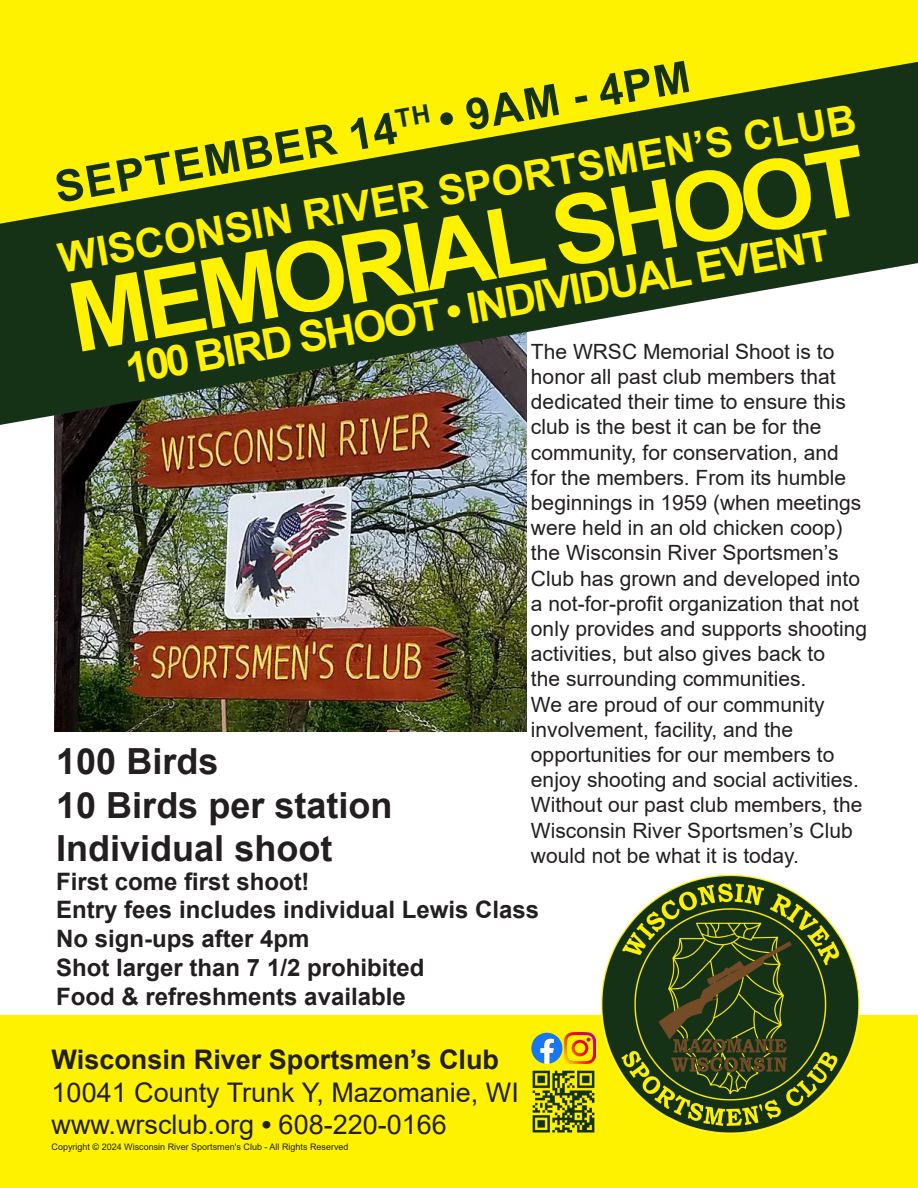
<style>
.page{position:relative;width:918px;height:1188px;background:#fff}
.page>*{position:absolute;margin:0;border:0;box-sizing:border-box;transform-origin:0 0}
.t1{font:700 96.45px "Arial";color:#fff200}
.t2{font:700 43.8px "Arial";color:#153217}
.t3{font:700 42.75px "Arial";color:#fff200}
.t4{font:700 41.1px "Arial";color:#fff200}
.t5{font:700 36px "Arial";color:#231f20}
.t6{font:27px "Arial";color:#231f20}
.t7{font:700 27px "Arial";color:#231f20}
.t8{font:700 24px "Arial";color:#231f20}
.t9{font:21px/25.2px "Arial";color:#231f20}
.t10{font:9px "Arial";color:#231f20}
.s1{font-weight:700}
</style>
<div class="page">
<img style="left:54px;top:425px;width:473px;height:306px">
<div style="left:0;top:0;width:918px;height:62px;background:#fff200"></div>
<div style="left:0;top:1015px;width:918px;height:173px;background:#fff200"></div>
<svg style="left:0;top:62px;width:918px;height:363px;fill:#153217"></svg>
<img style="left:601px;top:876px;width:259px;height:258px">
<img style="left:564px;top:1033px;width:31px;height:31px">
<svg style="left:531px;top:1033px;width:31px;height:31px"></svg>
<img style="left:532px;top:1070px;width:63px;height:63px">
<p class="t2" style="left:50px;top:157px;width:646px;rotate:-10deg">SEPTEMBER 14<sup>TH</sup> • 9AM - 4PM</p>
<p class="t4" style="left:54px;top:230px;width:811px;rotate:-10deg">WISCONSIN RIVER SPORTSMEN’S CLUB</p>
<p class="t1" style="left:58px;top:252px;width:810px;rotate:-10deg">MEMORIAL SHOOT</p>
<p class="t3" style="left:121px;top:339px;width:716px;rotate:-10deg">100 BIRD SHOOT • INDIVIDUAL EVENT</p>
<p class="t9" style="left:531px;top:339px;width:338px">The WRSC Memorial Shoot is to honor all past club members that dedicated their time to ensure this club is the best it can be for the community, for conservation, and for the members. From its humble beginnings in 1959 (when meetings were held in an old chicken coop) the Wisconsin River Sportsmen’s Club has grown and developed into a not-for-profit organization that not only provides and supports shooting activities, but also gives back to<br>the surrounding communities.<br>We are proud of our community involvement, facility, and the opportunities for our members to enjoy shooting and social activities.<br>Without our past club members, the Wisconsin River Sportsmen’s Club would not be what it is today.</p>
<p class="t5" style="left:56px;top:736px;width:164px">100 Birds</p>
<p class="t5" style="left:56px;top:780px;width:338px">10 Birds per station</p>
<p class="t5" style="left:56px;top:823px;width:278px">Individual shoot</p>
<p class="t8" style="left:56px;top:864px;width:255px">First come first shoot!</p>
<p class="t8" style="left:56px;top:893px;width:484px">Entry fees includes individual Lewis Class</p>
<p class="t8" style="left:56px;top:922px;width:255px">No sign-ups after 4pm</p>
<p class="t8" style="left:56px;top:951px;width:370px">Shot larger than 7 1/2 prohibited</p>
<p class="t8" style="left:56px;top:980px;width:351px">Food &amp; refreshments available</p>
<p class="t7" style="left:52px;top:1041px;width:449px">Wisconsin River Sportsmen’s Club</p>
<p class="t6" style="left:52px;top:1074px;width:469px">10041 County Trunk Y, Mazomanie, WI</p>
<p class="t6" style="left:52px;top:1106px;width:397px">www.wrsclub.org <span class="s1">•</span> 608-220-0166</p>
<p class="t10" style="left:52px;top:1140px;width:298px">Copyright © 2024 Wisconsin River Sportsmen's Club - All Rights Reserved</p>
</div>
